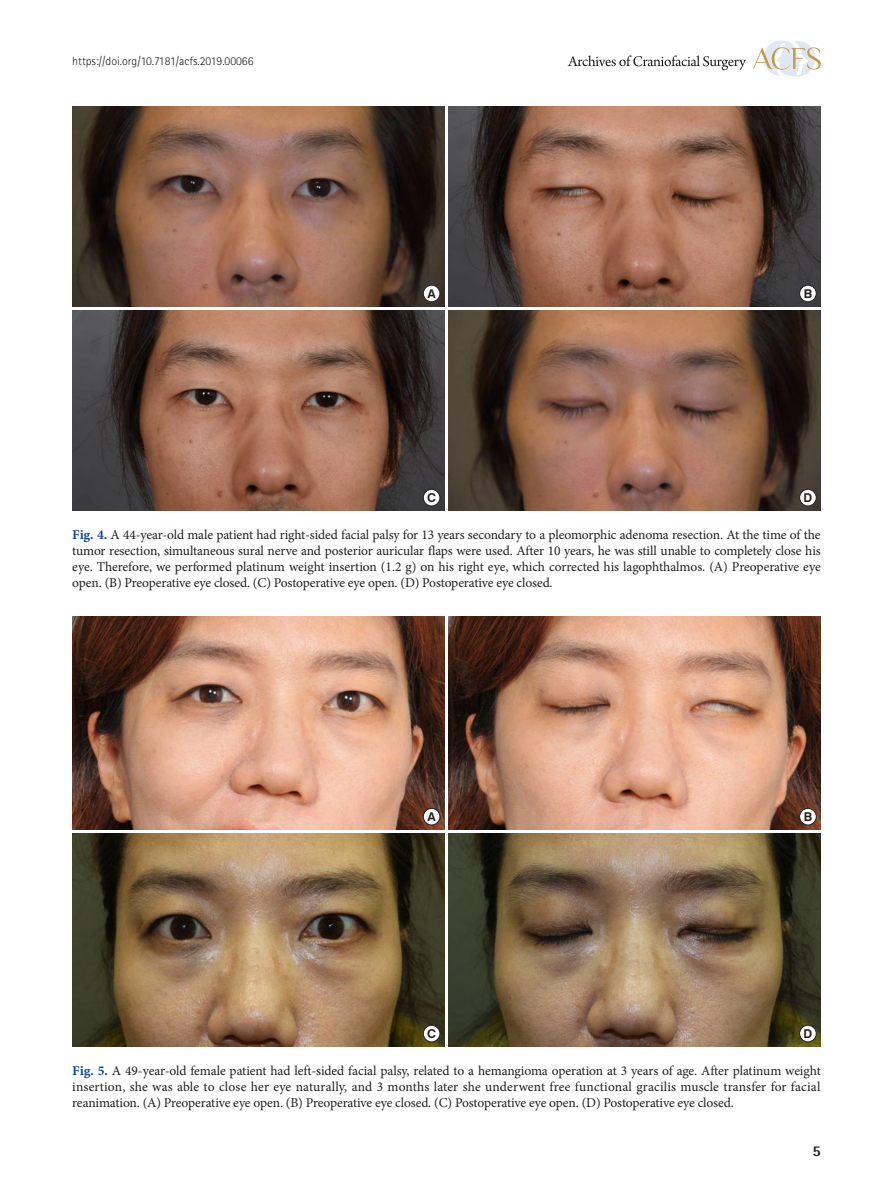
<style>
.page{position:relative;width:893px;height:1191px;background:#fff}
.page>*{position:absolute;margin:0;border:0;box-sizing:border-box;transform-origin:0 0}
.t1{font:800 15px "Rotis Semi Sans Std";color:#231f20}
.표그림제목{font:13.5px/16.2px "Minion Pro";letter-spacing:-.01em;color:#231f20;text-align:justify}
.t2{font:700 12.15px "Swiss 721 BT";color:#231f20}
.t3{font:300 12px "Rotis Sans Serif Std";color:#231f20}
.s1{font-family:"Minion Pro Bold Capt";color:#0d4da1}
</style>
<div class="page">
<svg style="left:753px;top:40px;width:68px;height:37px"></svg>
<svg style="left:568px;top:55px;width:178px;height:15px"></svg>
<img style="left:72px;top:106px;width:372px;height:200px">
<img style="left:72px;top:617px;width:372px;height:212px">
<img style="left:72px;top:310px;width:372px;height:200px">
<img style="left:72px;top:833px;width:372px;height:213px">
<img style="left:449px;top:106px;width:372px;height:200px">
<img style="left:449px;top:617px;width:372px;height:212px">
<img style="left:449px;top:310px;width:372px;height:200px">
<img style="left:449px;top:833px;width:372px;height:213px">
<div style="left:423px;top:285px;width:17px;height:17px;background:#fff;border-radius:50%"></div>
<div style="left:423px;top:285px;width:17px;height:17px;border:1px solid #231f20;border-radius:50%"></div>
<div style="left:423px;top:808px;width:17px;height:17px;background:#fff;border-radius:50%"></div>
<div style="left:423px;top:808px;width:17px;height:17px;border:1px solid #231f20;border-radius:50%"></div>
<div style="left:423px;top:489px;width:17px;height:17px;background:#fff;border-radius:50%"></div>
<div style="left:423px;top:489px;width:17px;height:17px;border:1px solid #231f20;border-radius:50%"></div>
<div style="left:423px;top:1025px;width:17px;height:17px;background:#fff;border-radius:50%"></div>
<div style="left:423px;top:1025px;width:17px;height:17px;border:1px solid #231f20;border-radius:50%"></div>
<div style="left:800px;top:285px;width:16px;height:17px;background:#fff;border-radius:50%"></div>
<div style="left:799px;top:285px;width:17px;height:17px;border:1px solid #231f20;border-radius:50%"></div>
<div style="left:800px;top:808px;width:16px;height:17px;background:#fff;border-radius:50%"></div>
<div style="left:799px;top:808px;width:17px;height:17px;border:1px solid #231f20;border-radius:50%"></div>
<div style="left:800px;top:489px;width:16px;height:17px;background:#fff;border-radius:50%"></div>
<div style="left:799px;top:489px;width:17px;height:17px;border:1px solid #231f20;border-radius:50%"></div>
<div style="left:800px;top:1025px;width:16px;height:17px;background:#fff;border-radius:50%"></div>
<div style="left:799px;top:1025px;width:17px;height:17px;border:1px solid #231f20;border-radius:50%"></div>
<p class="t3" style="left:72px;top:54px;width:183px">https://doi.org/10.7181/acfs.2019.00066</p>
<p class="t2" style="left:427px;top:286px;width:10px">A</p>
<p class="t2" style="left:427px;top:490px;width:10px">C</p>
<p class="t2" style="left:804px;top:286px;width:10px">B</p>
<p class="t2" style="left:803px;top:490px;width:10px">D</p>
<p class="표그림제목" style="left:72px;top:526px;width:750px"><span class="s1">Fig. 4.</span> A 44-year-old male patient had right-sided facial palsy for 13 years secondary to a pleomorphic adenoma resection. At the time of the tumor resection, simultaneous sural nerve and posterior auricular flaps were used. After 10 years, he was still unable to completely close his eye. Therefore, we performed platinum weight insertion (1.2 g) on his right eye, which corrected his lagophthalmos. (A) Preoperative eye open. (B) Preoperative eye closed. (C) Postoperative eye open. (D) Postoperative eye closed.</p>
<p class="t2" style="left:427px;top:809px;width:10px">A</p>
<p class="t2" style="left:427px;top:1026px;width:10px">C</p>
<p class="t2" style="left:804px;top:809px;width:10px">B</p>
<p class="t2" style="left:803px;top:1026px;width:10px">D</p>
<p class="표그림제목" style="left:72px;top:1062px;width:750px"><span class="s1">Fig. 5.</span> A 49-year-old female patient had left-sided facial palsy, related to a hemangioma operation at 3 years of age. After platinum weight insertion, she was able to close her eye naturally, and 3 months later she underwent free functional gracilis muscle transfer for facial reanimation. (A) Preoperative eye open. (B) Preoperative eye closed. (C) Postoperative eye open. (D) Postoperative eye closed.</p>
<p class="t1" style="left:812px;top:1141px;width:10px">5</p>
</div>
